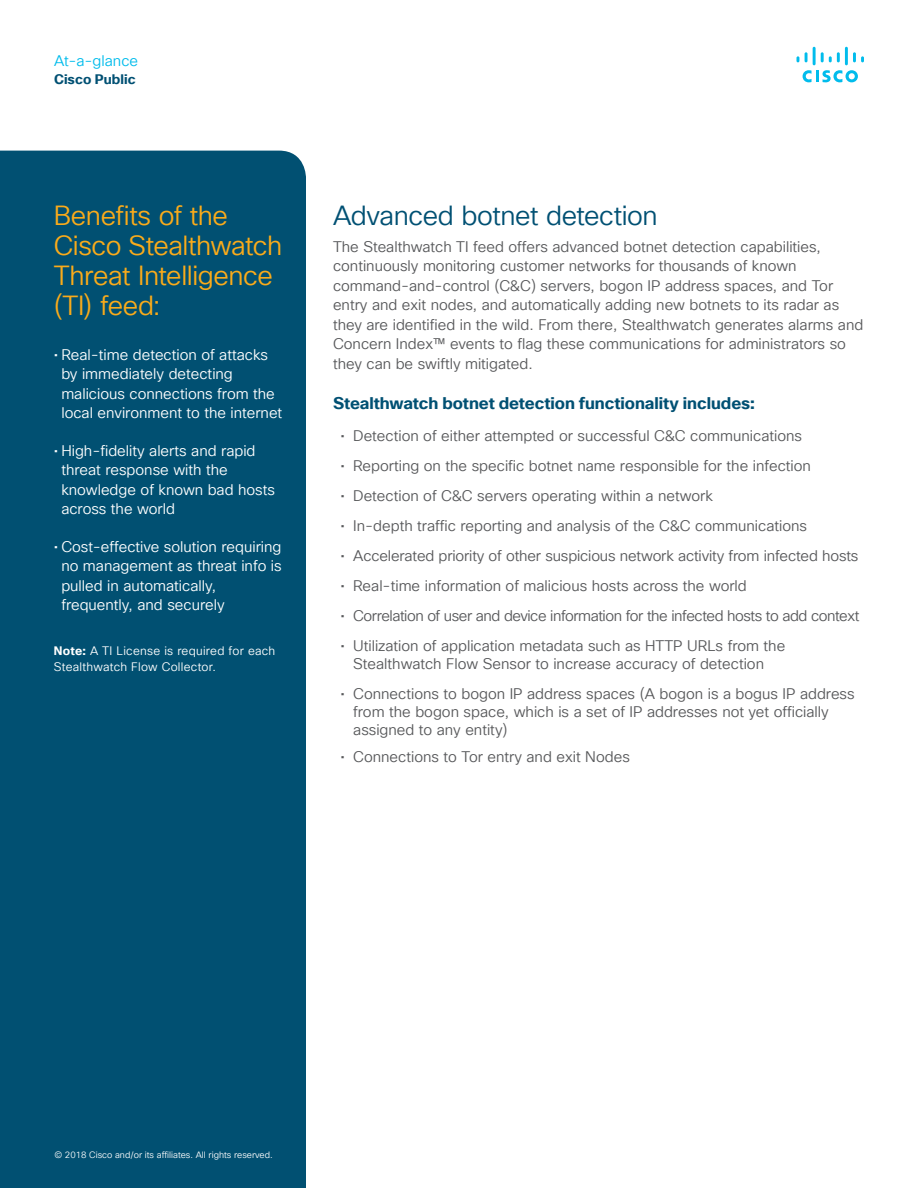
<style>
.page{position:relative;width:918px;height:1188px;background:#fff}
.page>*{position:absolute;margin:0;border:0;box-sizing:border-box;transform-origin:0 0}
.Subhead2_Orange{font:27px/30px "Cisco Sans TT Light";letter-spacing:-.015em;color:#faab1a}
.Subhead2_Indigo{font:27px "Cisco Sans TT Light";letter-spacing:-.015em;color:#005073}
.Subhead3_Indigo{font:700 16.5px "Cisco Sans TT";letter-spacing:-.005em;color:#005073}
.Body{font:15px/19.5px "Cisco Sans TT Light";color:#57585a}
.t1{font:15px/19.5px "Cisco Sans TT Light";color:#fff}
.Body-2{font:15px "Cisco Sans TT Light";letter-spacing:-.03em;color:#57585a}
.t2{font:15px "Cisco Sans TT Light";color:#01bcec}
.t3{font:700 13.5px "Cisco Sans TT";color:#005073}
.Body_White_intend{font:12px/16.5px "Cisco Sans TT Light";letter-spacing:.02em;color:#fff}
.t4{font:9px "Cisco Sans TT Light";color:#fff}
.s1{font-family:"Cisco Sans TT";font-weight:700}
</style>
<div class="page">
<svg style="left:803px;top:70px;width:55px;height:12px"></svg>
<svg style="left:797px;top:56px;width:2px;height:6px"></svg>
<svg style="left:805px;top:52px;width:3px;height:10px"></svg>
<hr style="left:813px;top:47px;width:3px;height:18px;background:#01bcec">
<svg style="left:821px;top:52px;width:19px;height:10px"></svg>
<hr style="left:845px;top:47px;width:3px;height:18px;background:#01bcec">
<svg style="left:853px;top:52px;width:11px;height:10px"></svg>
<div style="left:0;top:151px;width:306px;height:1037px;background:#015072"></div>
<p class="t2" style="left:54px;top:51px;width:86px">At-a-glance</p>
<p class="t3" style="left:54px;top:70px;width:83px">Cisco Public</p>
<p class="Subhead2_Orange" style="left:54px;top:201px;width:230px">Benefits of the<br>Cisco Stealthwatch<br>Threat Intelligence (TI) feed:</p>
<p class="t1" style="left:61px;top:345px;width:222px;text-indent:-8px">• Real-time detection of attacks by immediately detecting malicious connections from the local environment to the internet</p>
<p class="t1" style="left:61px;top:441px;width:215px;text-indent:-8px">• High-fidelity alerts and rapid threat response with the knowledge of known bad hosts across the world</p>
<p class="t1" style="left:61px;top:537px;width:222px;text-indent:-8px">• Cost-effective solution requiring no management as threat info is pulled in automatically, frequently, and securely</p>
<p class="Body_White_intend" style="left:54px;top:643px;width:223px"><span class="s1">Note:</span> A TI License is required for each<br>Stealthwatch Flow Collector.</p>
<p class="Subhead2_Indigo" style="left:333px;top:198px;width:326px">Advanced botnet detection</p>
<p class="Body" style="left:333px;top:237px;width:532px">The Stealthwatch TI feed offers advanced botnet detection capabilities, continuously monitoring customer networks for thousands of known command-and-control (C&amp;C) servers, bogon IP address spaces, and Tor entry and exit nodes, and automatically adding new botnets to its radar as they are identified in the wild. From there, Stealthwatch generates alarms and Concern Index™ events to flag these communications for administrators so they can be swiftly mitigated.</p>
<p class="Subhead3_Indigo" style="left:333px;top:392px;width:424px">Stealthwatch botnet detection functionality includes:</p>
<p class="Body" style="left:340px;top:426px;width:463px">• Detection of either attempted or successful C&amp;C communications</p>
<p class="Body" style="left:340px;top:456px;width:472px">• Reporting on the specific botnet name responsible for the infection</p>
<p class="Body" style="left:340px;top:486px;width:374px">• Detection of C&amp;C servers operating within a network</p>
<p class="Body" style="left:340px;top:516px;width:468px">• In-depth traffic reporting and analysis of the C&amp;C communications</p>
<p class="Body" style="left:340px;top:546px;width:520px">• Accelerated priority of other suspicious network activity from infected hosts</p>
<p class="Body" style="left:340px;top:576px;width:408px">• Real-time information of malicious hosts across the world</p>
<p class="Body-2" style="left:340px;top:606px;width:520px">• Correlation of user and device information for the infected hosts to add context</p>
<p class="Body" style="left:340px;top:637px;width:446px;line-height:18px;text-align:center">• Utilization of application metadata such as HTTP URLs from the<br>Stealthwatch Flow Sensor to increase accuracy of detection</p>
<p class="Body" style="left:353px;top:685px;width:503px;line-height:18px;text-indent:-13px">• Connections to bogon IP address spaces (A bogon is a bogus IP address from the bogon space, which is a set of IP addresses not yet officially assigned to any entity)</p>
<p class="Body" style="left:340px;top:747px;width:291px">• Connections to Tor entry and exit Nodes</p>
<p class="t4" style="left:54px;top:1149px;width:220px">© 2018 Cisco and/or its affiliates. All rights reserved.</p>
</div>
